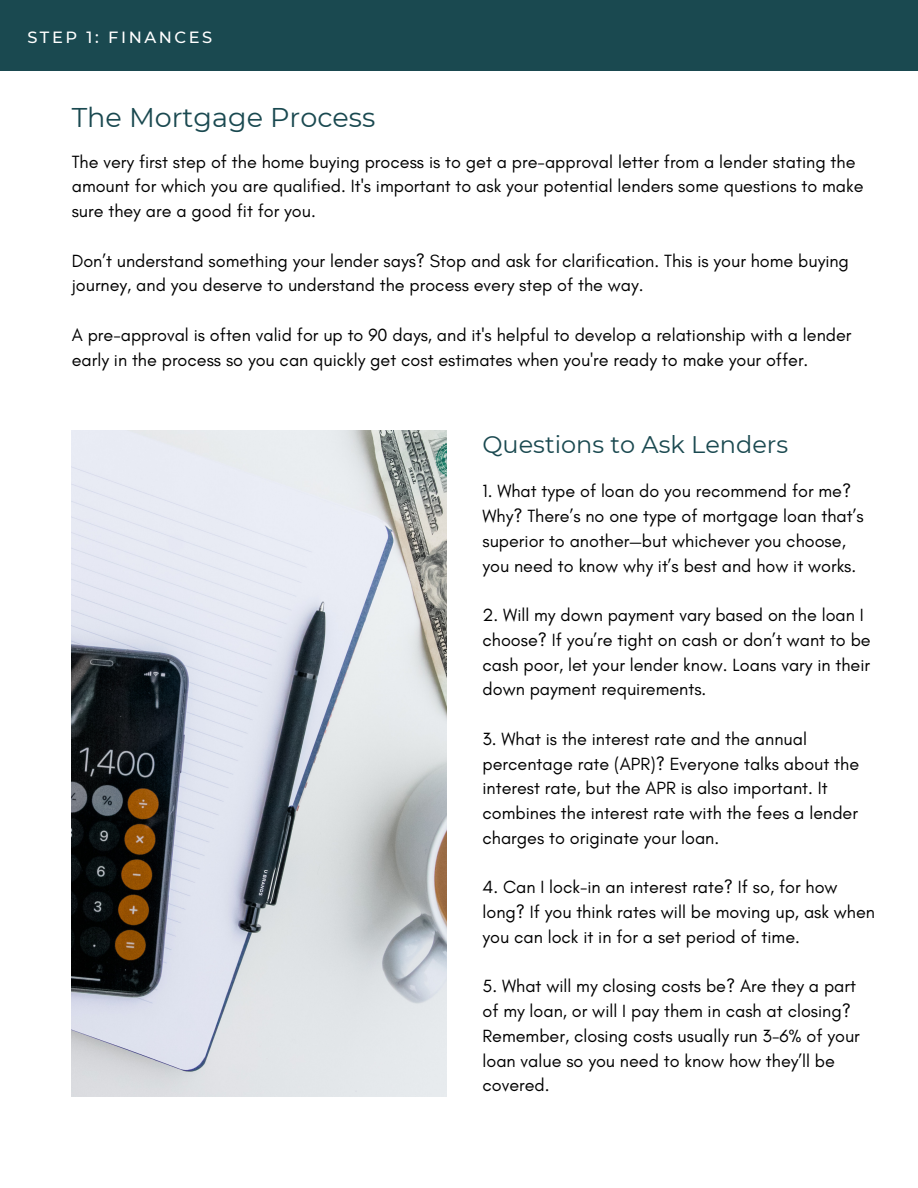
<style>
.page{position:relative;width:918px;height:1188px;background:#fff}
.page>*{position:absolute;margin:0;border:0;box-sizing:border-box;transform-origin:0 0}
.t1{font:27px "Montserrat";color:#1a4950}
.t2{font:24px "Montserrat";color:#1a4950}
.t3{font:18px/24.8px "Glacial Indifference";color:#000}
.t4{font:500 16.2px "Montserrat";letter-spacing:.155em;color:#fff}
</style>
<div class="page">
<div style="left:0;top:0;width:918px;height:71px;background:#1a4950"></div>
<img style="left:72px;top:430px;width:374px;height:666px">
<p class="t4" style="left:27px;top:27px;width:187px">STEP 1: FINANCES</p>
<h1 class="t1" style="left:72px;top:101px;width:305px">The Mortgage Process</h1>
<p class="t3" style="left:72px;top:149px;width:793px">The very first step of the home buying process is to get a pre-approval letter from a lender stating the amount for which you are qualified. It's important to ask your potential lenders some questions to make sure they are a good fit for you.</p>
<p class="t3" style="left:72px;top:248px;width:779px">Don’t understand something your lender says? Stop and ask for clarification. This is your home buying journey, and you deserve to understand the process every step of the way.</p>
<p class="t3" style="left:72px;top:322px;width:781px">A pre-approval is often valid for up to 90 days, and it's helpful to develop a relationship with a lender early in the process so you can quickly get cost estimates when you're ready to make your offer.</p>
<h2 class="t2" style="left:483px;top:429px;width:307px">Questions to Ask Lenders</h2>
<p class="t3" style="left:483px;top:479px;width:383px">1. What type of loan do you recommend for me?<br>Why? There’s no one type of mortgage loan that’s superior to another—but whichever you choose, you need to know why it’s best and how it works.</p>
<p class="t3" style="left:483px;top:602px;width:390px">2. Will my down payment vary based on the loan I choose? If you’re tight on cash or don’t want to be cash poor, let your lender know. Loans vary in their down payment requirements.</p>
<p class="t3" style="left:483px;top:726px;width:378px">3. What is the interest rate and the annual percentage rate (APR)? Everyone talks about the interest rate, but the APR is also important. It combines the interest rate with the fees a lender charges to originate your loan.</p>
<p class="t3" style="left:483px;top:875px;width:394px">4. Can I lock-in an interest rate? If so, for how long? If you think rates will be moving up, ask when you can lock it in for a set period of time.</p>
<p class="t3" style="left:483px;top:974px;width:379px">5. What will my closing costs be? Are they a part of my loan, or will I pay them in cash at closing?<br>Remember, closing costs usually run 3-6% of your loan value so you need to know how they’ll be covered.</p>
</div>
